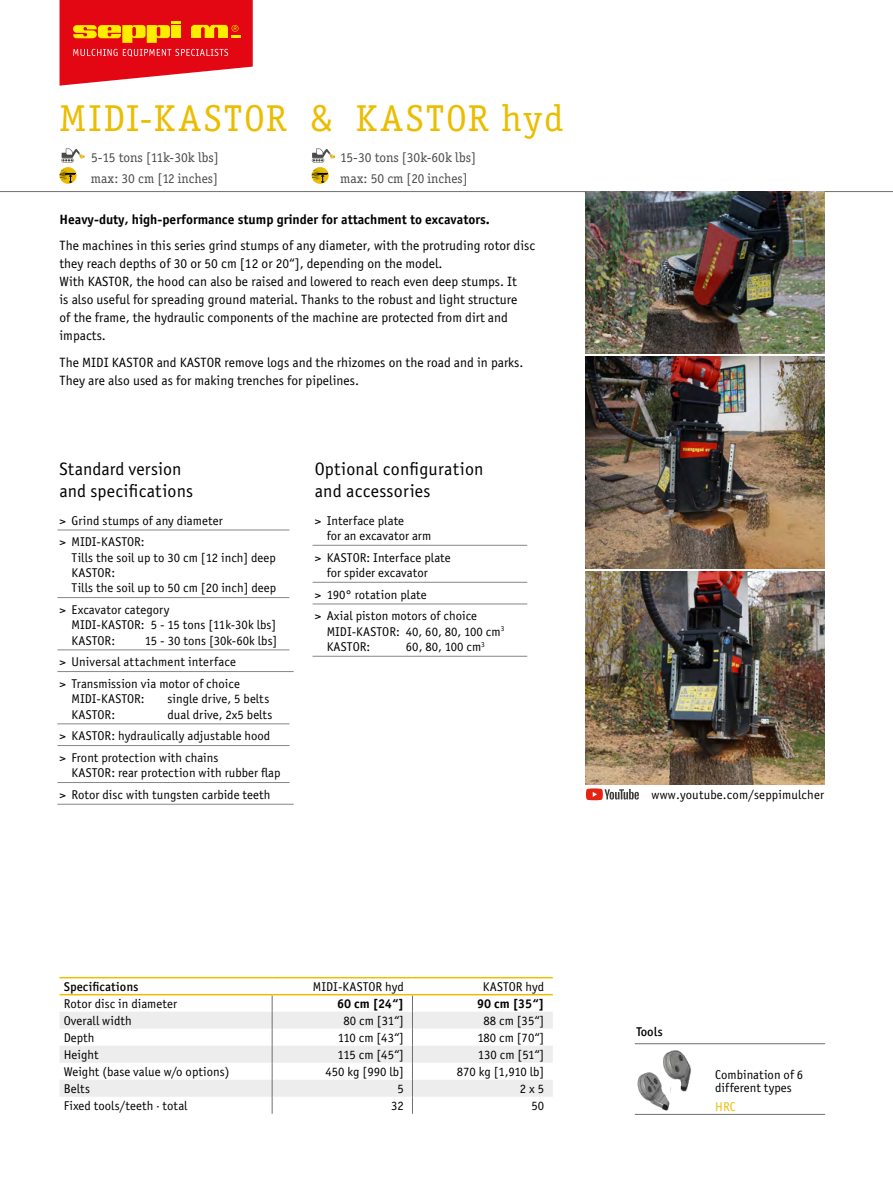
<style>
.page{position:relative;width:893px;height:1191px;background:#fff}
.page>*{position:absolute;margin:0;border:0;box-sizing:border-box;transform-origin:0 0}
.t1{font:37.5px "Officina Serif ITC";letter-spacing:.055em;color:#ebbd00}
.t2{font:18px/21.6px "Officina Sans Book ITC";letter-spacing:.01em;color:#000}
.t3{font:13.5px/18px "Officina Sans Book ITC";color:#000}
.t4{font:13.5px/21px "Officina Serif ITC";color:#4a4a49}
.t5{font:13.5px "Officina Sans Bold ITC";color:#000}
.t6{font:12.75px/15.3px "Officina Sans Book ITC";color:#000}
.t7{font:12.75px "Officina Sans Medium ITC";color:#000}
.t8{font:12.75px "Officina Sans Bold ITC";color:#000}
.t9{font:12.75px "Officina Sans Book ITC";color:#ebbd00}
</style>
<div class="page">
<svg style="left:60px;top:0;width:193px;height:86px;background:#e93f30"></svg>
<hr style="left:0;top:191px;width:893px;height:1px;background:#706f6f">
<img style="left:586px;top:356px;width:238px;height:213px">
<img style="left:586px;top:192px;width:238px;height:161px">
<svg style="left:586px;top:788px;width:53px;height:12px"></svg>
<img style="left:586px;top:571px;width:238px;height:213px">
<hr style="left:635px;top:1114px;width:190px;height:1px;background:#706f6f">
<hr style="left:635px;top:1043px;width:190px;height:1px;background:#706f6f">
<img style="left:637px;top:1072px;width:33px;height:39px">
<img style="left:662px;top:1050px;width:29px;height:43px">
<hr style="left:61px;top:158px;width:13px;height:4px;background:#b4b4b3;border-radius:2px">
<svg style="left:62px;top:148px;width:23px;height:14px"></svg>
<svg style="left:312px;top:148px;width:23px;height:14px"></svg>
<svg style="left:312px;top:167px;width:17px;height:17px"></svg>
<img style="left:312px;top:167px;width:10px;height:16px">
<svg style="left:317px;top:173px;width:11px;height:10px"></svg>
<svg style="left:60px;top:167px;width:17px;height:17px"></svg>
<img style="left:60px;top:167px;width:10px;height:16px">
<svg style="left:65px;top:173px;width:11px;height:10px"></svg>
<hr style="left:57px;top:530px;width:232px;height:1px;background:#878787">
<hr style="left:57px;top:597px;width:232px;height:1px;background:#878787">
<hr style="left:57px;top:649px;width:232px;height:1px;background:#878787">
<hr style="left:57px;top:671px;width:237px;height:1px;background:#878787">
<hr style="left:57px;top:723px;width:232px;height:1px;background:#878787">
<hr style="left:57px;top:745px;width:232px;height:1px;background:#878787">
<hr style="left:57px;top:782px;width:232px;height:1px;background:#878787">
<hr style="left:57px;top:804px;width:237px;height:1px;background:#878787">
<hr style="left:313px;top:545px;width:214px;height:1px;background:#878787">
<hr style="left:313px;top:582px;width:214px;height:1px;background:#878787">
<hr style="left:313px;top:603px;width:214px;height:1px;background:#878787">
<hr style="left:313px;top:656px;width:214px;height:1px;background:#878787">
<svg style="left:60px;top:995px;width:493px;height:118px"></svg>
<hr style="left:60px;top:977px;width:212px;height:1px;background:#ebbd00">
<hr style="left:272px;top:977px;width:140px;height:1px;background:#ebbd00">
<hr style="left:412px;top:977px;width:141px;height:1px;background:#ebbd00">
<hr style="left:60px;top:994px;width:212px;height:1px;background:#ebbd00">
<hr style="left:272px;top:994px;width:140px;height:1px;background:#ebbd00">
<hr style="left:412px;top:994px;width:141px;height:1px;background:#ebbd00">
<h1 class="t1" style="left:60px;top:95px;width:505px">MIDI-KASTOR &amp; KASTOR hyd</h1>
<p class="t4" style="left:91px;top:146px;width:129px">5-15 tons [11k-30k lbs] max: 30 cm [12 inches]</p>
<p class="t4" style="left:340px;top:146px;width:137px">15-30 tons [30k-60k lbs] max: 50 cm [20 inches]</p>
<p class="t5" style="left:60px;top:210px;width:432px">Heavy-duty, high-performance stump grinder for attachment to excavators.</p>
<p class="t3" style="left:60px;top:236px;width:477px">The machines in this series grind stumps of any diameter, with the protruding rotor disc they reach depths of 30 or 50 cm [12 or 20“], depending on the model.<br>With KASTOR, the hood can also be raised and lowered to reach even deep stumps. It<br>is also useful for spreading ground material. Thanks to the robust and light structure<br>of the frame, the hydraulic components of the machine are protected from dirt and impacts.</p>
<p class="t3" style="left:60px;top:353px;width:466px">The MIDI KASTOR and KASTOR remove logs and the rhizomes on the road and in parks.<br>They are also used as for making trenches for pipelines.</p>
<h2 class="t2" style="left:60px;top:457px;width:135px">Standard version and specifications</h2>
<p class="t6" style="left:60px;top:509px;width:165px;line-height:21.8px">&gt; Grind stumps of any diameter &gt; MIDI-KASTOR:</p>
<p class="t6" style="left:72px;top:549px;width:206px">Tills the soil up to 30 cm [12 inch] deep<br>KASTOR:<br>Tills the soil up to 50 cm [20 inch] deep</p>
<p class="t6" style="left:72px;top:601px;width:206px;text-indent:-12px">&gt; Excavator category<br>MIDI-KASTOR: 5 - 15 tons [11k-30k lbs]<br>KASTOR:</p>
<p class="t6" style="left:60px;top:629px;width:219px;line-height:21.6px;text-indent:85px">15 - 30 tons [30k-60k lbs] &gt; Universal attachment interface<br>&gt; Transmission via motor of choice</p>
<p class="t6" style="left:72px;top:691px;width:75px">MIDI-KASTOR:</p>
<p class="t6" style="left:168px;top:691px;width:103px">single drive, 5 belts</p>
<p class="t6" style="left:72px;top:706px;width:45px">KASTOR:</p>
<p class="t6" style="left:60px;top:703px;width:215px;line-height:21.8px;text-indent:108px">dual drive, 2x5 belts &gt; KASTOR: hydraulically adjustable hood &gt; Front protection with chains</p>
<p class="t6" style="left:60px;top:761px;width:223px;line-height:21.8px;text-indent:12px">KASTOR: rear protection with rubber flap &gt; Rotor disc with tungsten carbide teeth</p>
<h2 class="t2" style="left:315px;top:457px;width:170px">Optional configuration and accessories</h2>
<p class="t6" style="left:327px;top:512px;width:106px;text-indent:-12px">&gt; Interface plate<br>for an excavator arm</p>
<p class="t6" style="left:327px;top:549px;width:126px;text-indent:-12px">&gt; KASTOR: Interface plate for spider excavator</p>
<p class="t6" style="left:315px;top:583px;width:164px;line-height:21.6px">&gt; 190° rotation plate<br>&gt; Axial piston motors of choice</p>
<p class="t6" style="left:327px;top:623px;width:179px">MIDI-KASTOR: 40, 60, 80, 100 cm<sup>3<br></sup>KASTOR:</p>
<p class="t6" style="left:406px;top:638px;width:81px">60, 80, 100 cm<sup>3</sup></p>
<p class="t7" style="left:64px;top:977px;width:76px">Specifications</p>
<p class="t6" style="left:313px;top:978px;width:93px">MIDI-KASTOR hyd</p>
<p class="t6" style="left:483px;top:978px;width:63px">KASTOR hyd</p>
<p class="t6" style="left:64px;top:995px;width:115px">Rotor disc in diameter</p>
<p class="t8" style="left:337px;top:995px;width:68px">60 cm [24“]</p>
<p class="t8" style="left:477px;top:995px;width:69px">90 cm [35“]</p>
<p class="t6" style="left:64px;top:1012px;width:70px">Overall width</p>
<p class="t6" style="left:343px;top:1012px;width:62px">80 cm [31“]</p>
<p class="t6" style="left:483px;top:1012px;width:62px">88 cm [35“]</p>
<p class="t6" style="left:64px;top:1029px;width:32px">Depth</p>
<p class="t6" style="left:338px;top:1029px;width:68px">110 cm [43“]</p>
<p class="t6" style="left:477px;top:1029px;width:68px">180 cm [70“]</p>
<p class="t6" style="left:64px;top:1046px;width:36px">Height</p>
<p class="t6" style="left:338px;top:1046px;width:68px">115 cm [45“]</p>
<p class="t6" style="left:478px;top:1046px;width:68px">130 cm [51“]</p>
<p class="t6" style="left:64px;top:1063px;width:167px">Weight (base value w/o options)</p>
<p class="t6" style="left:325px;top:1063px;width:80px">450 kg [990 lb]</p>
<p class="t6" style="left:457px;top:1063px;width:89px">870 kg [1,910 lb]</p>
<p class="t6" style="left:64px;top:1080px;width:28px">Belts</p>
<p class="t6" style="left:398px;top:1080px;width:8px">5</p>
<p class="t6" style="left:520px;top:1080px;width:26px">2 x 5</p>
<p class="t6" style="left:64px;top:1097px;width:125px">Fixed tools/teeth · total</p>
<p class="t6" style="left:391px;top:1097px;width:14px">32</p>
<p class="t6" style="left:532px;top:1097px;width:14px">50</p>
<p class="t6" style="left:652px;top:786px;width:174px">www.youtube.com/seppimulcher</p>
<p class="t7" style="left:636px;top:1023px;width:28px">Tools</p>
<p class="t6" style="left:715px;top:1067px;width:90px;line-height:13.5px">Combination of 6 different types</p>
<p class="t9" style="left:715px;top:1097px;width:22px">HRC</p>
</div>
